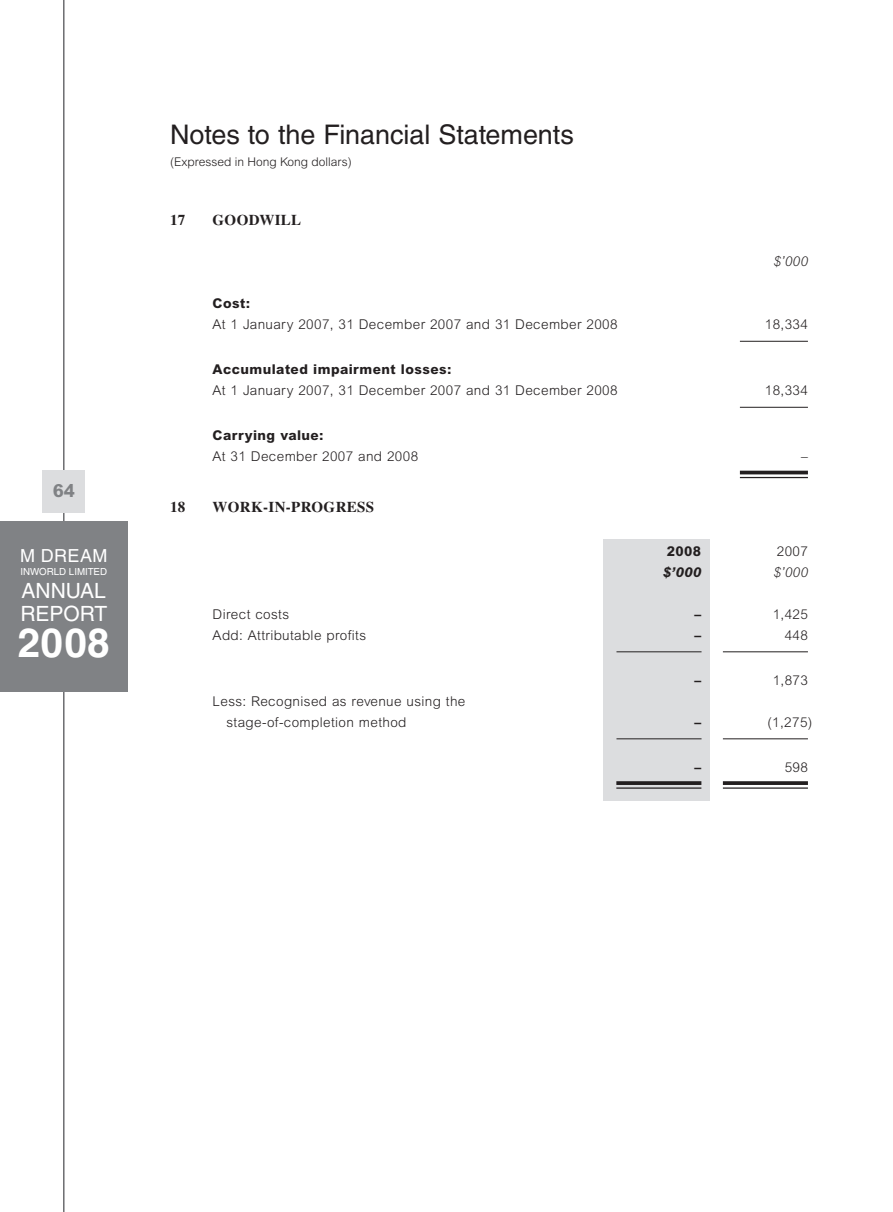
<style>
.page{position:relative;width:893px;height:1212px;background:#fff}
.page>*{position:absolute;margin:0;border:0;box-sizing:border-box;transform-origin:0 0}
.t1{font:700 40.5px "Helvetica LT Std";color:#fff}
.t2{font:27px "Helvetica LT Std";color:#231f20}
.t3{font:21px/23.2px "Helvetica LT Std";color:#fff}
.t4{font:18px "Helvetica LT Std";letter-spacing:.02em;color:#fff}
.t5{font:800 18px "Arial MT Std";color:#808285}
.t6{font:700 15px "Times LT Std";letter-spacing:.025em;color:#231f20}
.t7{font:300 13.5px/21px "Arial MT Std";letter-spacing:.03em;color:#231f20}
.t8{font:800 13.5px "Arial MT Std";letter-spacing:.03em;color:#231f20}
.t9{font:italic 300 13.5px "Arial MT Std";letter-spacing:.03em;color:#231f20}
.t10{font:italic 800 13.5px "Arial MT Std";color:#231f20}
.t11{font:300 12px "Arial MT Std";color:#231f20}
.t12{font:9.75px "Helvetica LT Std";color:#fff}
</style>
<div class="page">
<hr style="left:740px;top:341px;width:68px;height:1px;background:#231f20">
<hr style="left:740px;top:407px;width:68px;height:1px;background:#231f20">
<hr style="left:740px;top:471px;width:68px;height:3px;background:#231f20">
<hr style="left:740px;top:477px;width:68px;height:1px;background:#231f20">
<div style="left:604px;top:540px;width:106px;height:261px;background:#dcdddf"></div>
<hr style="left:616px;top:651px;width:85px;height:1px;background:#231f20">
<hr style="left:723px;top:651px;width:85px;height:1px;background:#231f20">
<hr style="left:616px;top:738px;width:85px;height:1px;background:#231f20">
<hr style="left:723px;top:738px;width:85px;height:1px;background:#231f20">
<svg style="left:616px;top:781px;width:85px;height:4px"></svg>
<hr style="left:616px;top:787px;width:85px;height:2px;background:#231f20">
<svg style="left:723px;top:781px;width:85px;height:4px"></svg>
<hr style="left:723px;top:787px;width:85px;height:2px;background:#231f20">
<hr style="left:63px;top:0;width:2px;height:1212px;background:#6c6d70">
<div style="left:43px;top:470px;width:42px;height:42px;background:#dcdddf"></div>
<div style="left:0;top:521px;width:128px;height:170px;background:#808285"></div>
<h3 class="t5" style="left:53px;top:484px;width:24px">64</h3>
<h3 class="t4" style="left:20px;top:550px;width:89px">M DREAM</h3>
<p class="t12" style="left:20px;top:568px;width:88px">INWORLD LIMITED</p>
<h3 class="t3" style="left:20px;top:581px;width:88px">ANNUAL<br>REPORT</h3>
<h1 class="t1" style="left:18px;top:619px;width:93px">2008</h1>
<h2 class="t2" style="left:170px;top:125px;width:405px">Notes to the Financial Statements</h2>
<p class="t11" style="left:170px;top:157px;width:183px">(Expressed in Hong Kong dollars)</p>
<p class="t6" style="left:170px;top:211px;width:17px">17</p>
<p class="t6" style="left:213px;top:211px;width:90px">GOODWILL</p>
<p class="t9" style="left:773px;top:257px;width:36px">$’000</p>
<p class="t8" style="left:213px;top:299px;width:39px">Cost:</p>
<p class="t7" style="left:213px;top:315px;width:407px">At 1 January 2007, 31 December 2007 and 31 December 2008</p>
<p class="t7" style="left:765px;top:315px;width:45px">18,334</p>
<p class="t8" style="left:213px;top:365px;width:241px">Accumulated impairment losses:</p>
<p class="t7" style="left:213px;top:381px;width:407px">At 1 January 2007, 31 December 2007 and 31 December 2008</p>
<p class="t7" style="left:765px;top:381px;width:45px">18,334</p>
<p class="t8" style="left:213px;top:431px;width:113px">Carrying value:</p>
<p class="t7" style="left:213px;top:447px;width:207px">At 31 December 2007 and 2008</p>
<p class="t7" style="left:801px;top:447px;width:8px">–</p>
<p class="t6" style="left:170px;top:498px;width:17px">18</p>
<p class="t6" style="left:213px;top:498px;width:163px">WORK-IN-PROGRESS</p>
<p class="t8" style="left:667px;top:546px;width:36px">2008</p>
<p class="t7" style="left:777px;top:542px;width:33px">2007</p>
<p class="t10" style="left:662px;top:564px;width:40px">$’000</p>
<p class="t9" style="left:773px;top:567px;width:36px">$’000</p>
<p class="t7" style="left:213px;top:605px;width:78px">Direct costs</p>
<p class="t8" style="left:694px;top:609px;width:8px">–</p>
<p class="t7" style="left:773px;top:605px;width:37px">1,425</p>
<p class="t7" style="left:213px;top:626px;width:155px">Add: Attributable profits</p>
<p class="t8" style="left:694px;top:630px;width:8px">–</p>
<p class="t7" style="left:785px;top:626px;width:25px">448</p>
<p class="t8" style="left:694px;top:675px;width:8px">–</p>
<p class="t7" style="left:773px;top:671px;width:37px">1,873</p>
<p class="t7" style="left:226px;top:692px;width:240px;text-indent:-14px">Less: Recognised as revenue using the stage-of-completion method</p>
<p class="t8" style="left:694px;top:717px;width:8px">–</p>
<p class="t7" style="left:767px;top:713px;width:47px">(1,275)</p>
<p class="t8" style="left:694px;top:762px;width:8px">–</p>
<p class="t7" style="left:785px;top:758px;width:25px">598</p>
</div>
